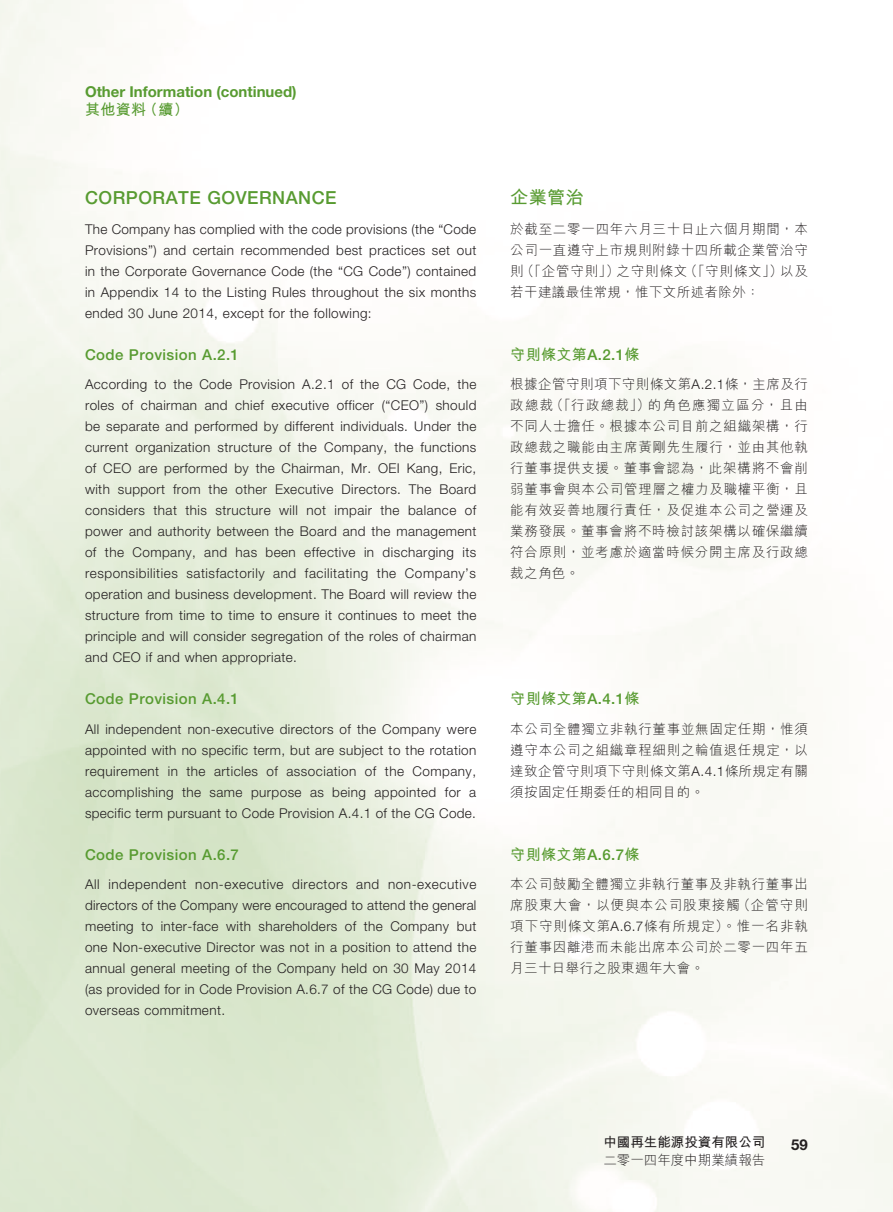
<style>
.page{position:relative;width:893px;height:1212px;background:#fff}
.page>*{position:absolute;margin:0;border:0;box-sizing:border-box;transform-origin:0 0}
.t1{font:500 18px "Helvetica Neue LT Std";letter-spacing:.03em;color:#589b31}
.t2{font:700 18px "M Hei HK";color:#589b31}
.t3{font:500 15px "Helvetica Neue LT Std";letter-spacing:.03em;color:#589b31}
.t4{font:700 15px "M Hei HK";letter-spacing:.03em;color:#589b31}
.t5{font:700 15px "Helvetica Neue LT Std";color:#589b31}
.t6{font:700 15px "Helvetica Neue LT Std";color:#231f20}
.t7{font:300 13.5px/21px "Helvetica Neue LT Std";letter-spacing:.03em;color:#231f20;text-align:justify}
.t8{font:300 13.5px/21px "M Hei HK";letter-spacing:.05em;color:#231f20;text-align:justify}
.t9{font:700 13.5px "M Hei HK";color:#231f20}
.t10{font:300 13.5px "M Hei HK";color:#231f20}
.s1{font-family:"Helvetica Neue LT Std";font-weight:500}
.s2{font-family:"Helvetica Neue LT Std"}
</style>
<div class="page">
<p class="t5" style="left:85px;top:82px;width:213px">Other Information (continued)</p>
<p class="t4" style="left:85px;top:99px;width:105px">其他資料（續）</p>
<h1 class="t1" style="left:85px;top:187px;width:15px">COR</h1>
<h1 class="t1" style="left:126px;top:187px;width:96px">PORATE GOVER</h1>
<h1 class="t1" style="left:272px;top:187px;width:53px">NANCE</h1>
<p class="t7" style="left:85px;top:218px;width:393px">The Company has complied with the code provisions (the “Code Provisions”) and certain recommended best practices set out in the Corporate Governance Code (the “CG Code”) contained in Appendix 14 to the Listing Rules throughout the six months ended 30 June 2014, except for the following:</p>
<p class="t3" style="left:85px;top:345px;width:155px">Code Provision A.2.1</p>
<p class="t7" style="left:85px;top:374px;width:393px">According to the Code Provision A.2.1 of the CG Code, the roles of chairman and chief executive officer (“CEO”) should be separate and performed by different individuals. Under the current organization structure of the Company, the functions of CEO are performed by the Chairman, Mr. OEI Kang, Eric, with support from the other Executive Directors. The Board considers that this structure will not impair the balance of power and authority between the Board and the management of the Company, and has been effective in discharging its responsibilities satisfactorily and facilitating the Company’s operation and business development. The Board will review the structure from time to time to ensure it continues to meet the principle and will consider segregation of the roles of chairman and CEO if and when appropriate.</p>
<p class="t3" style="left:85px;top:690px;width:155px">Code Provision A.4.1</p>
<p class="t7" style="left:85px;top:718px;width:393px">All independent non-executive directors of the Company were appointed with no specific term, but are subject to the rotation requirement in the articles of association of the Company, accomplishing the same purpose as being appointed for a specific term pursuant to Code Provision A.4.1 of the CG Code.</p>
<p class="t3" style="left:85px;top:845px;width:155px">Code Provision A.6.7</p>
<p class="t7" style="left:85px;top:874px;width:393px">All independent non-executive directors and non-executive directors of the Company were encouraged to attend the general meeting to inter-face with shareholders of the Company but one Non-executive Director was not in a position to attend the annual general meeting of the Company held on 30 May 2014 (as provided for in Code Provision A.6.7 of the CG Code) due to overseas commitment.</p>
<h1 class="t2" style="left:510px;top:184px;width:75px">企業管治</h1>
<p class="t8" style="left:510px;top:218px;width:299px">於截至二零一四年六月三十日止六個月期間，本公司一直遵守上市規則附錄十四所載企業管治守則（「企管守則」）之守則條文（「守則條文」）以及若干建議最佳常規，惟下文所述者除外：</p>
<p class="t4" style="left:510px;top:343px;width:131px">守則條文第<span class="s1">A.2.1</span>條</p>
<p class="t8" style="left:510px;top:373px;width:299px">根據企管守則項下守則條文第<span class="s2">A.2.1</span>條，主席及行政總裁（「行政總裁」）的角色應獨立區分，且由不同人士擔任。根據本公司目前之組織架構，行政總裁之職能由主席黃剛先生履行，並由其他執行董事提供支援。董事會認為，此架構將不會削弱董事會與本公司管理層之權力及職權平衡，且能有效妥善地履行責任，及促進本公司之營運及業務發展。董事會將不時檢討該架構以確保繼續符合原則，並考慮於適當時候分開主席及行政總裁之角色。</p>
<p class="t4" style="left:510px;top:688px;width:131px">守則條文第<span class="s1">A.4.1</span>條</p>
<p class="t8" style="left:510px;top:718px;width:299px">本公司全體獨立非執行董事並無固定任期，惟須遵守本公司之組織章程細則之輪值退任規定，以達致企管守則項下守則條文第<span class="s2">A.4.1</span>條所規定有關須按固定任期委任的相同目的。</p>
<p class="t4" style="left:510px;top:843px;width:131px">守則條文第<span class="s1">A.6.7</span>條</p>
<p class="t8" style="left:510px;top:873px;width:299px">本公司鼓勵全體獨立非執行董事及非執行董事出席股東大會，以便與本公司股東接觸（企管守則項下守則條文第<span class="s2">A.6.7</span>條有所規定）。惟一名非執行董事因離港而未能出席本公司於二零一四年五月三十日舉行之股東週年大會。</p>
<p class="t9" style="left:603px;top:1132px;width:163px">中國再生能源投資有限公司</p>
<p class="t10" style="left:603px;top:1151px;width:163px">二零一四年度中期業績報告</p>
<p class="t6" style="left:791px;top:1135px;width:18px">59</p>
</div>
